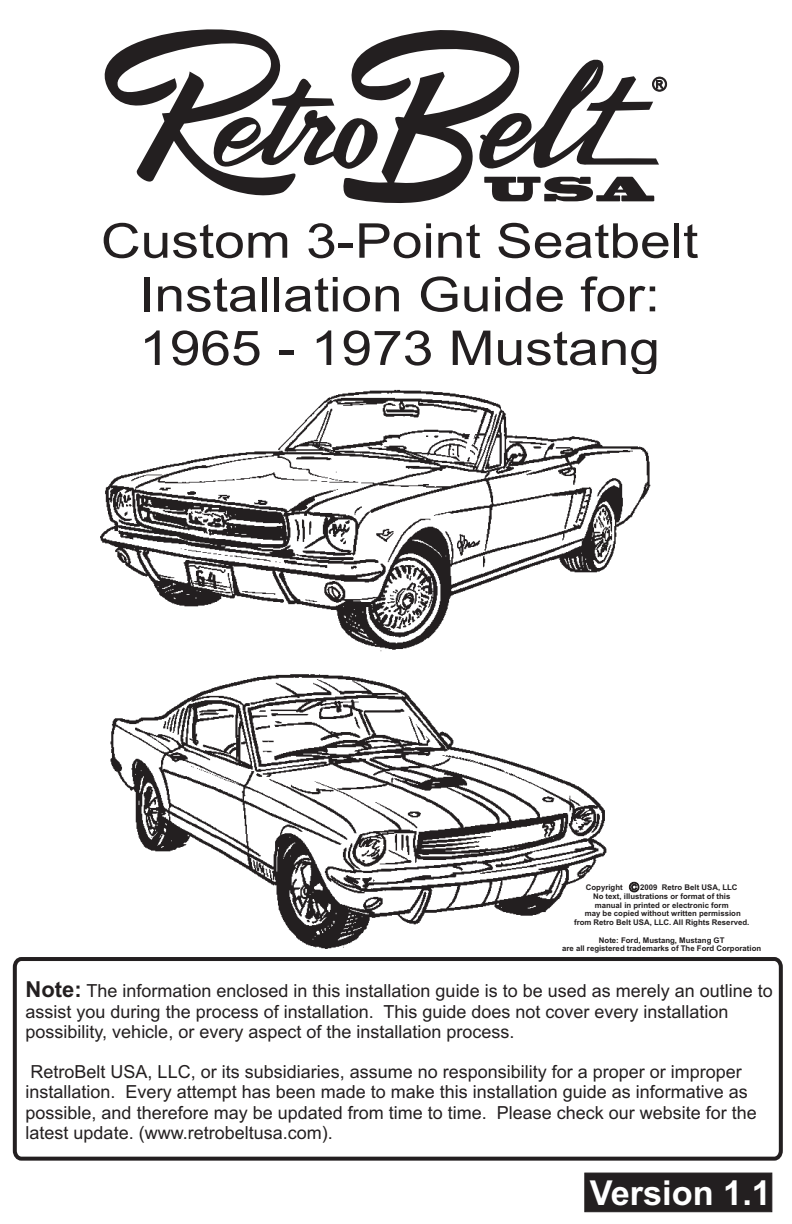
<style>
.page{position:relative;width:792px;height:1224px;background:#fff}
.page>*{position:absolute;margin:0;border:0;box-sizing:border-box;transform-origin:0 0}
.t1{font:48px/53.6px "Arial";color:#231f20;text-align:center;scale:1.15 1}
.t2{font:700 34.4px "Arial";color:#fff}
.t3{font:18px/20.2px "Arial";color:#231f20}
.t4{font:700 7.8px/8.8px "Arial";color:#231f20;text-align:center}
.s1{font-weight:700;font-size:22px}
</style>
<div class="page">
<img style="left:110px;top:674px;width:497px;height:275px">
<div style="left:584px;top:1173px;width:188px;height:39px;background:#231f20"></div>
<svg style="left:104px;top:29px;width:105px;height:153px"></svg>
<svg style="left:12px;top:957px;width:771px;height:204px"></svg>
<img style="left:100px;top:389px;width:551px;height:263px">
<svg style="left:209px;top:29px;width:458px;height:174px"></svg>
<svg style="left:629px;top:882px;width:10px;height:10px"></svg>
<h1 class="t1" style="left:101px;top:218px;width:521px">Custom 3-Point Seatbelt<br>Installation Guide for:<br>1965 - 1973 Mustang</h1>
<p class="t4" style="left:586px;top:884px;width:38px">Copyright</p>
<p class="t4" style="left:640px;top:884px;width:99px">2009 Retro Belt USA, LLC</p>
<p class="t4" style="left:593px;top:893px;width:139px">No text, illustrations or format of this</p>
<p class="t4" style="left:595px;top:901px;width:135px">manual in printed or electronic form</p>
<p class="t4" style="left:585px;top:910px;width:158px">may be copied without written permission</p>
<p class="t4" style="left:574px;top:919px;width:177px">from Retro Belt USA, LLC. All Rights Reserved.</p>
<p class="t4" style="left:562px;top:936px;width:201px">Note: Ford, Mustang, Mustang GT<br>are all registered trademarks of The Ford Corporation</p>
<p class="t3" style="left:26px;top:982px;width:749px"><span class="s1">Note:</span> The information enclosed in this installation guide is to be used as merely an outline to assist you during the process of installation. This guide does not cover every installation possibility, vehicle, or every aspect of the installation process.</p>
<p class="t3" style="left:26px;top:1064px;width:733px">RetroBelt USA, LLC, or its subsidiaries, assume no responsibility for a proper or improper installation. Every attempt has been made to make this installation guide as informative as possible, and therefore may be updated from time to time. Please check our website for the latest update. (www.retrobeltusa.com).</p>
<h2 class="t2" style="left:590px;top:1180px;width:183px">Version 1.1</h2>
</div>
